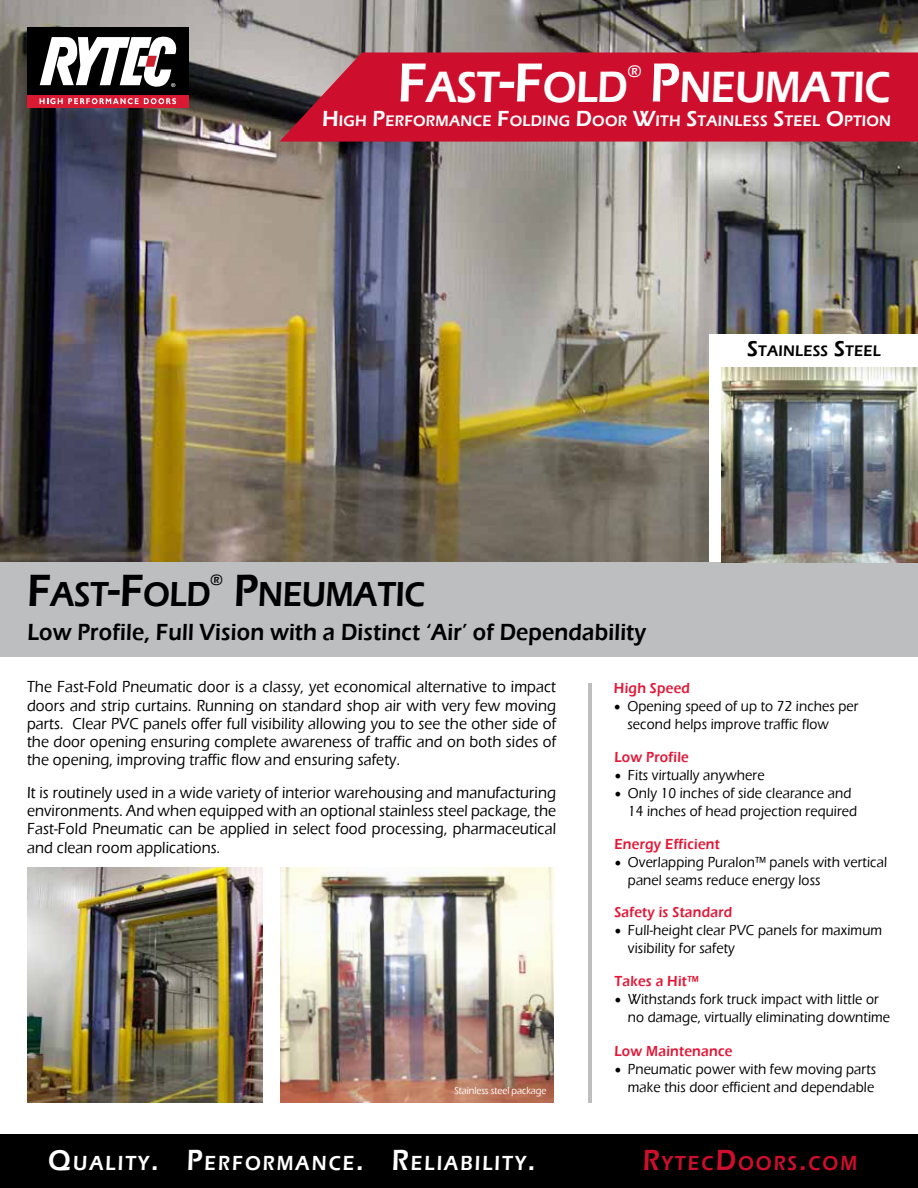
<style>
.page{position:relative;width:918px;height:1188px;background:#fff}
.page>*{position:absolute;margin:0;border:0;box-sizing:border-box;transform-origin:0 0}
.t1{font:600 45.15px "Eras ITC";letter-spacing:-.015em;color:#fff;scale:.9 1}
.t2{font:600 35.7px "Eras ITC";letter-spacing:-.015em;color:#000;scale:.9 1}
.t3{font:600 24px "Eras ITC";letter-spacing:.01em;color:#000;scale:.9 1}
.t4{font:600 21px "Eras ITC";letter-spacing:.105em;color:#fff;scale:.9 1}
.t5{font:600 21px "Eras ITC";letter-spacing:.105em;color:#ce0e2d;scale:.9 1}
.t6{font:600 17.55px "Eras ITC";color:#fff}
.t7{font:500 16.5px/18.1px "Eras ITC";letter-spacing:.01em;color:#000;text-align:justify;scale:.9 1}
.t8{font:600 15.75px "Eras ITC";letter-spacing:.015em;color:#fff;scale:.95 1}
.t9{font:600 15.75px "Eras ITC";letter-spacing:.015em;color:#000;scale:.95 1}
.t10{font:600 15.75px "Eras ITC";letter-spacing:.015em;color:#000}
.t11{font:500 15px/18px "Eras ITC";letter-spacing:.01em;color:#000;scale:.9 1}
.t12{font:600 15px "Eras ITC";letter-spacing:.02em;color:#e31837;scale:.9 1}
.t13{font:500 10.5px "Eras ITC";letter-spacing:-.01em;color:#fff;scale:.9 1}
.s1{font-size:57px}
.s2{font-size:64.5px}
.s3{font-size:22.5px}
.s4{font-size:46.5px}
.s5{font-size:51px}
.s6{font-family:"Minion Pro";font-weight:400;font-size:18px}
.s7{font-size:30px}
</style>
<div class="page">
<div style="left:0;top:1134px;width:918px;height:54px;background:#000"></div>
<hr style="left:588px;top:683px;width:3px;height:420px;background:#bcbec0">
<img style="left:0;top:0;width:918px;height:563px">
<div style="left:710px;top:335px;width:208px;height:241px;background:#fff"></div>
<svg style="left:280px;top:52px;width:638px;height:90px;background:#c91633"></svg>
<div style="left:0;top:563px;width:918px;height:94px;background:#bcbec0"></div>
<img style="left:27px;top:867px;width:235px;height:236px">
<img style="left:280px;top:867px;width:274px;height:236px">
<img style="left:721px;top:368px;width:197px;height:195px">
<div style="left:27px;top:95px;width:162px;height:13px;background:#da1a32"></div>
<div style="left:27px;top:27px;width:162px;height:68px;background:#000"></div>
<svg style="left:40px;top:98px;width:136px;height:6px"></svg>
<svg style="left:40px;top:36px;width:137px;height:52px"></svg>
<h1 class="t1" style="left:398px;top:61px;width:253px"><span class="s1">F</span>AST<span class="s2">-</span><span class="s1">F</span>OLD</h1>
<p class="t6" style="left:627px;top:61px;width:16px">®</p>
<h1 class="t1" style="left:650px;top:61px;width:270px"><span class="s1">P</span>NEUMATIC</h1>
<p class="t8" style="left:322px;top:112px;width:600px"><span class="s3">H</span>IGH <span class="s3">P</span>ERFORMANCE <span class="s3">F</span>OLDING <span class="s3">D</span>OOR <span class="s3">W</span>ITH <span class="s3">S</span>TAINLESS <span class="s3">S</span>TEEL <span class="s3">O</span>PTION</p>
<h2 class="t2" style="left:27px;top:574px;width:202px"><span class="s4">F</span>AST<span class="s5">-</span><span class="s4">F</span>OLD</h2>
<p class="t10" style="left:210px;top:571px;width:14px">®</p>
<h2 class="t2" style="left:234px;top:574px;width:214px"><span class="s4">P</span>NEUMATIC</h2>
<h3 class="t3" style="left:27px;top:618px;width:689px">Low Profile, Full Vision with a Distinct ‘Air’ of Dependability</h3>
<p class="t9" style="left:747px;top:342px;width:142px"><span class="s3">S</span>TAINLESS <span class="s3">S</span>TEEL</p>
<p class="t7" style="left:27px;top:678px;width:590px">The Fast-Fold Pneumatic door is a classy, yet economical alternative to impact doors and strip curtains. Running on standard shop air with very few moving parts. Clear PVC panels offer full visibility allowing you to see the other side of the door opening ensuring complete awareness of traffic and on both sides of the opening, improving traffic flow and ensuring safety.</p>
<p class="t7" style="left:27px;top:784px;width:589px">It is routinely used in a wide variety of interior warehousing and manufacturing environments. And when equipped with an optional stainless steel package, the Fast-Fold Pneumatic can be applied in select food processing, pharmaceutical and clean room applications.</p>
<p class="t13" style="left:454px;top:1085px;width:104px">Stainless steel package</p>
<p class="t12" style="left:614px;top:679px;width:86px">High Speed</p>
<p class="t11" style="left:627px;top:697px;width:258px;text-indent:-14px"><span class="s6">•</span> Opening speed of up to 72 inches per second helps improve traffic flow</p>
<p class="t12" style="left:614px;top:749px;width:84px">Low Profile</p>
<p class="t11" style="left:614px;top:767px;width:168px"><span class="s6">•</span> Fits virtually anywhere</p>
<p class="t11" style="left:628px;top:785px;width:256px;text-indent:-14px"><span class="s6">•</span> Only 10 inches of side clearance and<br>14 inches of head projection required</p>
<p class="t12" style="left:614px;top:835px;width:119px">Energy Efficient</p>
<p class="t11" style="left:628px;top:853px;width:289px;text-indent:-14px"><span class="s6">•</span> Overlapping Puralon™ panels with vertical panel seams reduce energy loss</p>
<p class="t12" style="left:614px;top:903px;width:133px">Safety is Standard</p>
<p class="t11" style="left:628px;top:921px;width:284px;text-indent:-14px"><span class="s6">•</span> Full-height clear PVC panels for maximum visibility for safety</p>
<p class="t12" style="left:614px;top:973px;width:95px">Takes a Hit™</p>
<p class="t11" style="left:628px;top:990px;width:293px;text-indent:-14px"><span class="s6">•</span> Withstands fork truck impact with little or no damage, virtually eliminating downtime</p>
<p class="t12" style="left:614px;top:1042px;width:133px">Low Maintenance</p>
<p class="t11" style="left:614px;top:1060px;width:292px;text-align:right"><span class="s6">•</span> Pneumatic power with few moving parts make this door efficient and dependable</p>
<p class="t4" style="left:48px;top:1151px;width:543px"><span class="s7">Q</span>UALITY<span class="s7">. P</span>ERFORMANCE<span class="s7">. R</span>ELIABILITY<span class="s7">.</span></p>
<p class="t5" style="left:643px;top:1151px;width:240px"><span class="s7">R</span>YTEC<span class="s7">D</span>OORS<span class="s7">.</span>COM</p>
</div>
